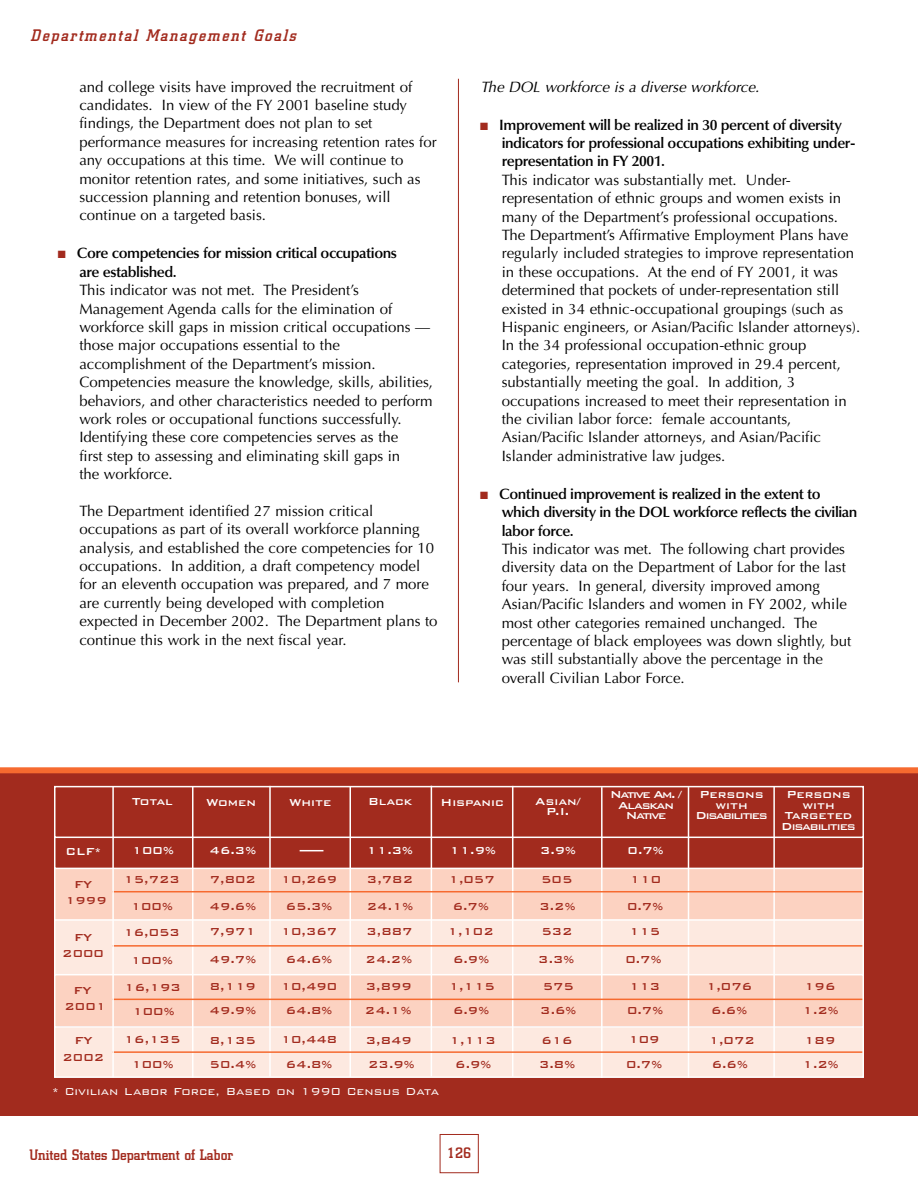
<style>
.page{position:relative;width:918px;height:1188px;background:#fff}
.page>*{position:absolute;margin:0;border:0;box-sizing:border-box;transform-origin:0 0}
.t1{font:italic 500 16.5px "City";letter-spacing:.11em;color:#a22b1e}
.t2{font:15px/18.5px "Optima";color:#000}
.t3{font:600 15px/18.5px "Optima";letter-spacing:-.03em;color:#000}
.t4{font:italic 15px "Optima";color:#000}
.t5{font:500 15px "City";color:#a22b1e}
.t6{font:500 13.5px/27.5px "Bank Gothic BT";color:#a22b1e;text-align:center}
.t7{font:500 13.5px/10.5px "Bank Gothic BT";color:#fff;text-align:center}
.t8{font:300 13.5px "Bank Gothic BT";color:#fff}
.t9{font:500 13.5px/10.5px "Bank Gothic BT";letter-spacing:-.115em;color:#fff;text-align:center}
.t10{font:500 13.5px/10.5px "Bank Gothic BT";letter-spacing:-.095em;color:#fff;text-align:center}
.s1{color:#a22b1e}
</style>
<div class="page">
<div style="left:0;top:771px;width:918px;height:345px;background:#a22b1e"></div>
<div style="left:440px;top:1134px;width:39px;height:39px;border:1px solid #a22b1e"></div>
<hr style="left:458px;top:79px;width:1px;height:603px;background:#a22b1e">
<div style="left:0;top:767px;width:918px;height:6px;background:#f66a2f"></div>
<svg style="left:54px;top:785px;width:810px;height:293px"></svg>
<hr style="left:192px;top:787px;width:2px;height:291px;background:#fff">
<hr style="left:269px;top:786px;width:2px;height:291px;background:#fff">
<hr style="left:350px;top:786px;width:1px;height:291px;background:#fff">
<hr style="left:431px;top:786px;width:1px;height:290px;background:#fff">
<hr style="left:512px;top:786px;width:1px;height:291px;background:#fff">
<hr style="left:601px;top:787px;width:2px;height:291px;background:#fff">
<hr style="left:688px;top:787px;width:1px;height:291px;background:#fff">
<hr style="left:773px;top:786px;width:2px;height:291px;background:#fff">
<hr style="left:112px;top:891px;width:750px;height:1px;background:#f66a2f">
<hr style="left:112px;top:945px;width:750px;height:2px;background:#f66a2f">
<hr style="left:112px;top:999px;width:750px;height:1px;background:#f66a2f">
<hr style="left:112px;top:1051px;width:750px;height:2px;background:#f66a2f">
<svg style="left:300px;top:850px;width:23px;height:1px"></svg>
<hr style="left:112px;top:787px;width:2px;height:290px;background:#fff">
<p class="t1" style="left:31px;top:30px;width:267px">Departmental Management Goals</p>
<p class="t2" style="left:79px;top:79px;width:359px">and college visits have improved the recruitment of candidates. In view of the FY 2001 baseline study findings, the Department does not plan to set performance measures for increasing retention rates for any occupations at this time. We will continue to monitor retention rates, and some initiatives, such as succession planning and retention bonuses, will continue on a targeted basis.</p>
<p class="t3" style="left:79px;top:246px;width:319px;text-indent:-21px"><span class="s1">■</span> Core competencies for mission critical occupations are established.</p>
<p class="t2" style="left:79px;top:282px;width:355px">This indicator was not met. The President’s Management Agenda calls for the elimination of workforce skill gaps in mission critical occupations — those major occupations essential to the accomplishment of the Department’s mission.<br>Competencies measure the knowledge, skills, abilities, behaviors, and other characteristics needed to perform work roles or occupational functions successfully.<br>Identifying these core competencies serves as the<br>first step to assessing and eliminating skill gaps in<br>the workforce.</p>
<p class="t2" style="left:79px;top:503px;width:360px">The Department identified 27 mission critical occupations as part of its overall workforce planning analysis, and established the core competencies for 10 occupations. In addition, a draft competency model for an eleventh occupation was prepared, and 7 more are currently being developed with completion expected in December 2002. The Department plans to continue this work in the next fiscal year.</p>
<p class="t4" style="left:480px;top:80px;width:281px">The DOL workforce is a diverse workforce.</p>
<p class="t3" style="left:502px;top:117px;width:356px;text-indent:-21px"><span class="s1">■</span> Improvement will be realized in 30 percent of diversity indicators for professional occupations exhibiting under&shy;representation in FY 2001.</p>
<p class="t2" style="left:502px;top:172px;width:360px">This indicator was substantially met. Under&shy;representation of ethnic groups and women exists in many of the Department’s professional occupations.<br>The Department’s Affirmative Employment Plans have regularly included strategies to improve representation in these occupations. At the end of FY 2001, it was determined that pockets of under-representation still existed in 34 ethnic-occupational groupings (such as Hispanic engineers, or Asian/Pacific Islander attorneys).<br>In the 34 professional occupation-ethnic group categories, representation improved in 29.4 percent, substantially meeting the goal. In addition, 3 occupations increased to meet their representation in the civilian labor force: female accountants, Asian/Pacific Islander attorneys, and Asian/Pacific Islander administrative law judges.</p>
<p class="t3" style="left:502px;top:486px;width:357px;text-indent:-21px"><span class="s1">■</span> Continued improvement is realized in the extent to which diversity in the DOL workforce reflects the civilian labor force.</p>
<p class="t2" style="left:502px;top:541px;width:351px">This indicator was met. The following chart provides diversity data on the Department of Labor for the last four years. In general, diversity improved among Asian/Pacific Islanders and women in FY 2002, while most other categories remained unchanged. The percentage of black employees was down slightly, but was still substantially above the percentage in the overall Civilian Labor Force.</p>
<p class="t7" style="left:132px;top:795px;width:42px">Total</p>
<p class="t7" style="left:206px;top:796px;width:51px">Women</p>
<p class="t7" style="left:289px;top:796px;width:44px">White</p>
<p class="t7" style="left:368px;top:795px;width:45px">Black</p>
<p class="t7" style="left:440px;top:796px;width:65px">Hispanic</p>
<p class="t7" style="left:535px;top:795px;width:47px">Asian/<br>P.I.</p>
<p class="t9" style="left:610px;top:788px;width:73px">Native Am. /<br>Alaskan<br>Native</p>
<p class="t10" style="left:696px;top:788px;width:74px">Persons with<br>Disabilities</p>
<p class="t7" style="left:781px;top:788px;width:76px">Persons with<br>Targeted<br>Disabilities</p>
<p class="t7" style="left:210px;top:844px;width:48px">46.3%</p>
<p class="t7" style="left:366px;top:844px;width:48px">11.3%</p>
<p class="t7" style="left:449px;top:844px;width:48px">11.9%</p>
<p class="t7" style="left:540px;top:844px;width:38px">3.9%</p>
<p class="t7" style="left:628px;top:844px;width:38px">0.7%</p>
<p class="t6" style="left:210px;top:864px;width:48px">7,802</p>
<p class="t6" style="left:630px;top:864px;width:33px">110</p>
<p class="t7" style="left:132px;top:844px;width:44px">100%</p>
<p class="t6" style="left:123px;top:865px;width:58px;line-height:26.5px">15,723<br>100%<br>16,053</p>
<p class="t7" style="left:66px;top:845px;width:37px">CLF*</p>
<p class="t6" style="left:65px;top:875px;width:43px;line-height:16.2px">FY<br>1999</p>
<p class="t6" style="left:62px;top:928px;width:43px;line-height:16.2px">FY<br>2000</p>
<p class="t6" style="left:64px;top:981px;width:43px;line-height:16.2px">FY<br>2001</p>
<p class="t6" style="left:63px;top:1032px;width:43px;line-height:16.2px">FY<br>2002</p>
<p class="t8" style="left:52px;top:1083px;width:388px">* Civilian Labor Force, Based on 1990 Census Data</p>
<p class="t6" style="left:281px;top:864px;width:58px">10,269</p>
<p class="t6" style="left:367px;top:864px;width:48px">3,782</p>
<p class="t6" style="left:449px;top:864px;width:48px">1,057</p>
<p class="t6" style="left:541px;top:864px;width:33px">505</p>
<p class="t6" style="left:210px;top:891px;width:48px">49.6%</p>
<p class="t6" style="left:286px;top:891px;width:48px">65.3%</p>
<p class="t6" style="left:367px;top:891px;width:48px">24.1%</p>
<p class="t6" style="left:453px;top:891px;width:38px">6.7%</p>
<p class="t6" style="left:539px;top:891px;width:38px">3.2%</p>
<p class="t6" style="left:627px;top:891px;width:38px">0.7%</p>
<p class="t6" style="left:210px;top:917px;width:48px;text-align:justify">7,971<br>49.7% 8,119</p>
<p class="t6" style="left:210px;top:996px;width:48px">49.9%</p>
<p class="t6" style="left:210px;top:1027px;width:48px;line-height:23.7px;text-align:left">8,135<br>50.4%</p>
<p class="t6" style="left:281px;top:917px;width:58px">10,367<br>64.6%<br>10,490</p>
<p class="t6" style="left:281px;top:995px;width:58px;line-height:29px">64.8%<br>10,448</p>
<p class="t6" style="left:286px;top:1049px;width:48px">64.8%</p>
<p class="t6" style="left:448px;top:917px;width:49px">1,102<br>6.9%<br>1,115</p>
<p class="t6" style="left:453px;top:996px;width:38px">6.9%</p>
<p class="t6" style="left:450px;top:1027px;width:48px;line-height:23.7px">1,113<br>6.9%</p>
<p class="t6" style="left:625px;top:917px;width:38px;text-align:justify">115<br>0.7% 113</p>
<p class="t6" style="left:627px;top:995px;width:38px;line-height:29px;text-align:left">0.7%<br>109</p>
<p class="t6" style="left:626px;top:1049px;width:38px">0.7%</p>
<p class="t6" style="left:366px;top:917px;width:49px;text-align:justify">3,887<br>24.2% 3,899</p>
<p class="t6" style="left:365px;top:996px;width:48px">24.1%</p>
<p class="t6" style="left:366px;top:1027px;width:50px;line-height:23.7px;text-align:left">3,849<br>23.9%</p>
<p class="t6" style="left:538px;top:917px;width:38px">532<br>3.3%<br>575</p>
<p class="t6" style="left:540px;top:996px;width:38px">3.6%</p>
<p class="t6" style="left:539px;top:1027px;width:38px;line-height:23.7px;text-align:left">616<br>3.8%</p>
<p class="t6" style="left:124px;top:946px;width:58px;line-height:27px">100%<br>16,193</p>
<p class="t6" style="left:132px;top:996px;width:44px">100%</p>
<p class="t6" style="left:124px;top:1025px;width:58px">16,135</p>
<p class="t6" style="left:131px;top:1050px;width:44px">100%</p>
<p class="t5" style="left:29px;top:1149px;width:205px">United States Department of Labor</p>
<p class="t5" style="left:447px;top:1147px;width:26px">126</p>
<p class="t6" style="left:706px;top:972px;width:48px">1,076</p>
<p class="t6" style="left:803px;top:974px;width:38px;line-height:23.9px;text-align:left">196<br>1.2%</p>
<p class="t6" style="left:803px;top:1027px;width:38px;line-height:23.7px;text-align:left">189<br>1.2%</p>
<p class="t6" style="left:711px;top:996px;width:38px">6.6%</p>
<p class="t6" style="left:709px;top:1027px;width:48px;line-height:23.7px;text-align:left">1,072<br>6.6%</p>
</div>
